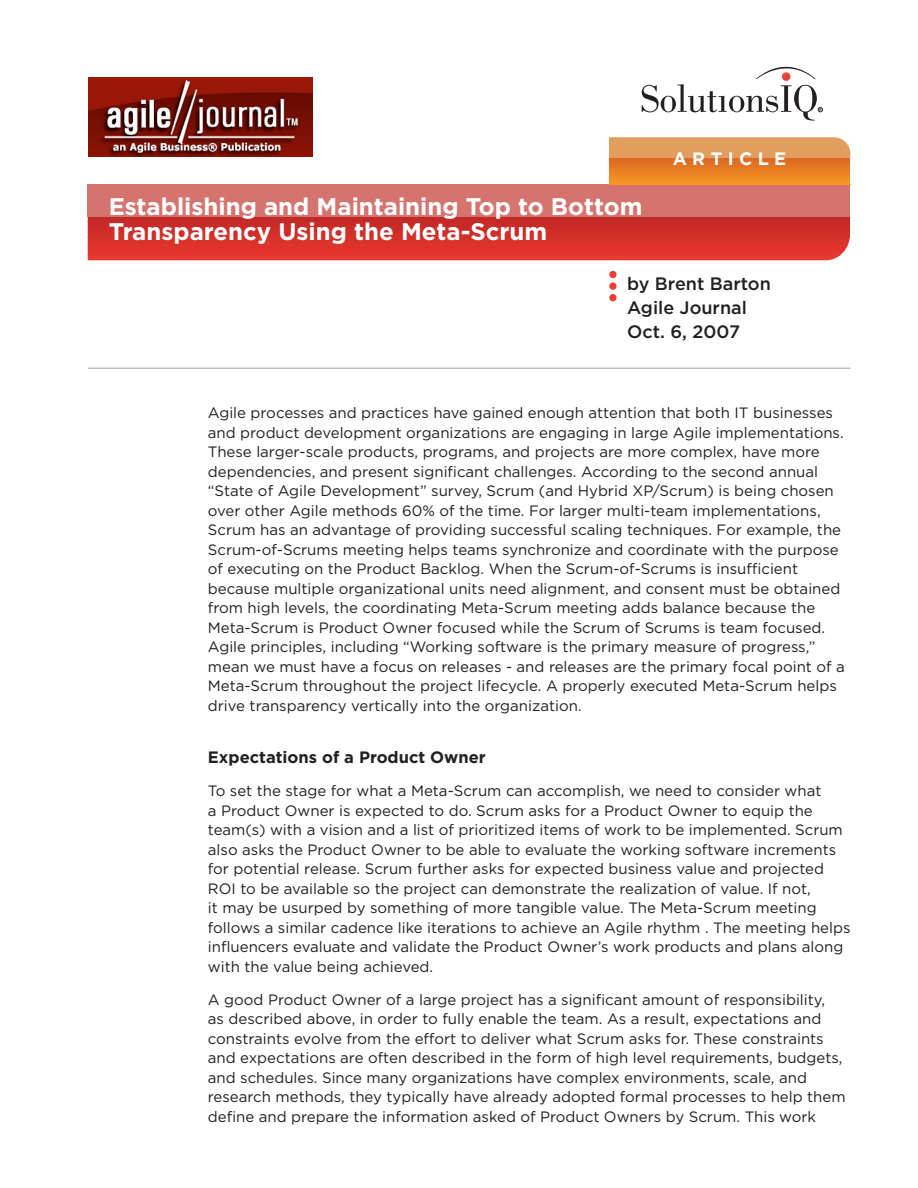
<style>
.page{position:relative;width:918px;height:1188px;background:#fff}
.page>*{position:absolute;margin:0;border:0;box-sizing:border-box;transform-origin:0 0}
.t1{font:700 24px/25.5px "Gotham";color:#fff}
.t2{font:500 18px "Gotham";color:#231f20}
.t3{font:700 18px "Gotham";letter-spacing:.3em;color:#fff}
.t4{font:700 16.5px "Gotham";color:#231f20}
.t5{font:15px/19.5px "Gotham";color:#231f20}
</style>
<div class="page">
<hr style="left:88px;top:217px;width:762px;height:1px;background:#c22926">
<hr style="left:88px;top:218px;width:762px;height:2px;background:#c32926">
<hr style="left:88px;top:220px;width:762px;height:1px;background:#c52a27">
<hr style="left:88px;top:222px;width:762px;height:1px;background:#c62a27">
<hr style="left:88px;top:223px;width:762px;height:2px;background:#c72b27">
<hr style="left:88px;top:225px;width:762px;height:2px;background:#c92c28">
<hr style="left:88px;top:227px;width:762px;height:2px;background:#cb2c28">
<hr style="left:88px;top:229px;width:762px;height:1px;background:#cc2d28">
<hr style="left:88px;top:230px;width:762px;height:2px;background:#ce2d29">
<hr style="left:88px;top:232px;width:762px;height:2px;background:#d02e29">
<hr style="left:88px;top:234px;width:762px;height:2px;background:#d12f29">
<hr style="left:88px;top:236px;width:762px;height:2px;background:#d43029">
<hr style="left:88px;top:238px;width:762px;height:1px;background:#d5302a">
<hr style="left:88px;top:239px;width:762px;height:2px;background:#d8332a">
<hr style="left:88px;top:241px;width:762px;height:2px;background:#d9332a">
<hr style="left:88px;top:243px;width:762px;height:2px;background:#db342b">
<hr style="left:88px;top:245px;width:762px;height:1px;background:#dd352c">
<hr style="left:88px;top:247px;width:762px;height:1px;background:#de322a">
<hr style="left:88px;top:248px;width:762px;height:2px;background:#e0342b">
<hr style="left:88px;top:250px;width:762px;height:2px;background:#e2342c">
<hr style="left:88px;top:252px;width:762px;height:2px;background:#e4362c">
<hr style="left:88px;top:254px;width:762px;height:1px;background:#e5372d">
<hr style="left:88px;top:255px;width:762px;height:2px;background:#e8382d">
<hr style="left:88px;top:257px;width:762px;height:2px;background:#e9392e">
<hr style="left:88px;top:259px;width:762px;height:1px;background:#eb392e">
<div style="left:88px;top:184px;width:762px;height:33px;background:#d5746f"></div>
<hr style="left:609px;top:158px;width:241px;height:1px;background:#db6524">
<hr style="left:609px;top:159px;width:241px;height:1px;background:#db6724">
<hr style="left:609px;top:160px;width:241px;height:1px;background:#dd6924">
<hr style="left:609px;top:161px;width:241px;height:1px;background:#de6c24">
<hr style="left:609px;top:162px;width:241px;height:1px;background:#df6e23">
<hr style="left:609px;top:163px;width:241px;height:1px;background:#e07123">
<hr style="left:609px;top:164px;width:241px;height:1px;background:#e17323">
<hr style="left:609px;top:165px;width:241px;height:1px;background:#e27524">
<hr style="left:609px;top:166px;width:241px;height:2px;background:#e37724">
<hr style="left:609px;top:168px;width:241px;height:1px;background:#e47924">
<hr style="left:609px;top:169px;width:241px;height:1px;background:#e67c23">
<hr style="left:609px;top:170px;width:241px;height:1px;background:#e77e23">
<hr style="left:609px;top:171px;width:241px;height:1px;background:#e98023">
<hr style="left:609px;top:172px;width:241px;height:1px;background:#e98223">
<hr style="left:609px;top:173px;width:241px;height:1px;background:#eb8422">
<hr style="left:609px;top:174px;width:241px;height:1px;background:#ec8623">
<hr style="left:609px;top:175px;width:241px;height:2px;background:#ed8822">
<hr style="left:609px;top:177px;width:241px;height:1px;background:#ef8b23">
<hr style="left:609px;top:178px;width:241px;height:1px;background:#ef8c23">
<hr style="left:609px;top:179px;width:241px;height:1px;background:#f18f22">
<hr style="left:609px;top:180px;width:241px;height:1px;background:#f29121">
<hr style="left:609px;top:181px;width:241px;height:1px;background:#f39321">
<hr style="left:609px;top:182px;width:241px;height:1px;background:#f59521">
<hr style="left:609px;top:183px;width:241px;height:1px;background:#f59821">
<div style="left:609px;top:137px;width:241px;height:21px;background:#e29e5e"></div>
<svg style="left:642px;top:66px;width:181px;height:55px"></svg>
<hr style="left:88px;top:368px;width:762px;height:1px;background:#bcbdc0">
<div style="left:609px;top:271px;width:8px;height:7px;background:#ee3e34;border-radius:50%"></div>
<div style="left:609px;top:282px;width:8px;height:8px;background:#ee3e34;border-radius:50%"></div>
<div style="left:609px;top:294px;width:8px;height:7px;background:#ee3e34;border-radius:50%"></div>
<img style="left:88px;top:77px;width:225px;height:79px">
<p class="t1" style="left:109px;top:193px;width:535px">Establishing and Maintaining Top to Bottom<br>Transparency Using the Meta-Scrum</p>
<p class="t3" style="left:673px;top:147px;width:115px">ARTICLE</p>
<p class="t2" style="left:627px;top:272px;width:145px">by Brent Barton</p>
<p class="t2" style="left:627px;top:296px;width:121px">Agile Journal</p>
<p class="t2" style="left:627px;top:320px;width:114px">Oct. 6, 2007</p>
<p class="t5" style="left:208px;top:403px;width:638px">Agile processes and practices have gained enough attention that both IT businesses and product development organizations are engaging in large Agile implementations.<br>These larger-scale products, programs, and projects are more complex, have more dependencies, and present significant challenges. According to the second annual “State of Agile Development” survey, Scrum (and Hybrid XP/Scrum) is being chosen over other Agile methods 60% of the time. For larger multi-team implementations, Scrum has an advantage of providing successful scaling techniques. For example, the Scrum-of-Scrums meeting helps teams synchronize and coordinate with the purpose of executing on the Product Backlog. When the Scrum-of-Scrums is insufficient because multiple organizational units need alignment, and consent must be obtained from high levels, the coordinating Meta-Scrum meeting adds balance because the Meta-Scrum is Product Owner focused while the Scrum of Scrums is team focused.<br>Agile principles, including “Working software is the primary measure of progress,” mean we must have a focus on releases - and releases are the primary focal point of a Meta-Scrum throughout the project lifecycle. A properly executed Meta-Scrum helps drive transparency vertically into the organization.</p>
<p class="t4" style="left:208px;top:746px;width:279px">Expectations of a Product Owner</p>
<p class="t5" style="left:208px;top:781px;width:644px">To set the stage for what a Meta-Scrum can accomplish, we need to consider what<br>a Product Owner is expected to do. Scrum asks for a Product Owner to equip the team(s) with a vision and a list of prioritized items of work to be implemented. Scrum also asks the Product Owner to be able to evaluate the working software increments for potential release. Scrum further asks for expected business value and projected ROI to be available so the project can demonstrate the realization of value. If not,<br>it may be usurped by something of more tangible value. The Meta-Scrum meeting follows a similar cadence like iterations to achieve an Agile rhythm . The meeting helps influencers evaluate and validate the Product Owner’s work products and plans along with the value being achieved.</p>
<p class="t5" style="left:208px;top:989px;width:639px">A good Product Owner of a large project has a significant amount of responsibility,<br>as described above, in order to fully enable the team. As a result, expectations and constraints evolve from the effort to deliver what Scrum asks for. These constraints and expectations are often described in the form of high level requirements, budgets, and schedules. Since many organizations have complex environments, scale, and research methods, they typically have already adopted formal processes to help them define and prepare the information asked of Product Owners by Scrum. This work</p>
</div>
